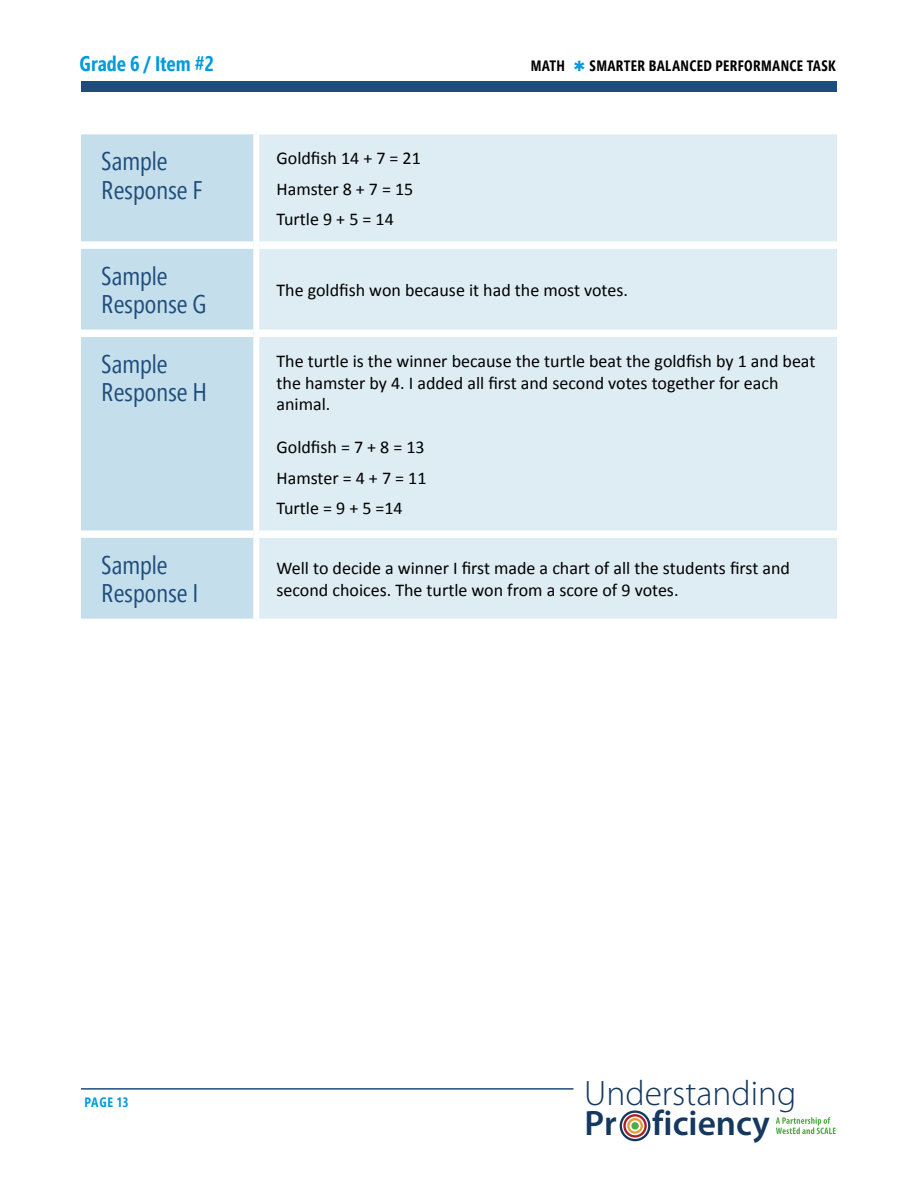
<style>
.page{position:relative;width:918px;height:1188px;background:#fff}
.page>*{position:absolute;margin:0;border:0;box-sizing:border-box;transform-origin:0 0}
.t1{font:300 35.4px "Myriad Pro";color:#143860}
.t2{font:600 35.4px "Myriad Pro";color:#143860}
.Table_H1_Left_Column{font:25.5px/28.5px "Segoe Pro Cond";color:#1e4c7b}
.t3{font:700 21px "Segoe Pro Cond";color:#009bdb}
.Table_body{font:18px/21.6px "Calibri";color:#000}
.Table_body_space_bef{font:18px/21.6px "Calibri";color:#000}
.t4{font:700 15px "Segoe Pro Cond";letter-spacing:.02em;color:#000}
.t5{font:700 13.5px "Segoe Pro Cond";letter-spacing:.05em;color:#009bdb}
.s1{color:#009bdb}
</style>
<div class="page">
<hr style="left:81px;top:1088px;width:492px;height:2px;background:#1e4c7b">
<svg style="left:776px;top:1117px;width:60px;height:17px"></svg>
<div style="left:620px;top:1110px;width:30px;height:31px;border:2px solid #143860;border-radius:50%"></div>
<div style="left:623px;top:1114px;width:24px;height:24px;border:2px solid #ad1f28;border-radius:50%"></div>
<div style="left:627px;top:1118px;width:16px;height:16px;border:2px solid #e49f39;border-radius:50%"></div>
<div style="left:631px;top:1122px;width:8px;height:8px;background:#52a947;border-radius:50%"></div>
<div style="left:81px;top:82px;width:756px;height:10px;background:#1e4c7b"></div>
<div style="left:81px;top:134px;width:172px;height:485px;background:#c4deeb"></div>
<div style="left:259px;top:134px;width:578px;height:485px;background:#deecf3"></div>
<div style="left:81px;top:241px;width:172px;height:8px;background:#fff"></div>
<div style="left:81px;top:330px;width:172px;height:7px;background:#fff"></div>
<div style="left:81px;top:530px;width:172px;height:8px;background:#fff"></div>
<div style="left:259px;top:241px;width:578px;height:8px;background:#fff"></div>
<div style="left:259px;top:330px;width:578px;height:7px;background:#fff"></div>
<div style="left:259px;top:530px;width:578px;height:8px;background:#fff"></div>
<p class="t3" style="left:80px;top:50px;width:136px">Grade 6 / Item #2</p>
<p class="t4" style="left:531px;top:56px;width:306px">MATH <span class="s1">✱</span> SMARTER BALANCED PERFORMANCE TASK</p>
<p class="Table_H1_Left_Column" style="left:101px;top:147px;width:103px">Sample<br>Response F</p>
<p class="Table_body" style="left:277px;top:148px;width:146px">Goldfish 14 + 7 = 21</p>
<p class="Table_body" style="left:277px;top:178px;width:138px">Hamster 8 + 7 = 15</p>
<p class="Table_body" style="left:277px;top:208px;width:119px">Turtle 9 + 5 = 14</p>
<p class="Table_H1_Left_Column" style="left:101px;top:262px;width:107px">Sample<br>Response G</p>
<p class="Table_body" style="left:277px;top:279px;width:353px">The goldfish won because it had the most votes.</p>
<p class="Table_H1_Left_Column" style="left:101px;top:350px;width:107px">Sample<br>Response H</p>
<p class="Table_body_space_bef" style="left:277px;top:350px;width:540px">The turtle is the winner because the turtle beat the goldfish by 1 and beat the hamster by 4. I added all first and second votes together for each animal.</p>
<p class="Table_body_space_bef" style="left:277px;top:437px;width:150px">Goldfish = 7 + 8 = 13</p>
<p class="Table_body" style="left:277px;top:467px;width:151px">Hamster = 4 + 7 = 11</p>
<p class="Table_body" style="left:277px;top:497px;width:128px">Turtle = 9 + 5 =14</p>
<p class="Table_H1_Left_Column" style="left:101px;top:551px;width:99px">Sample<br>Response I</p>
<p class="Table_body" style="left:277px;top:558px;width:515px">Well to decide a winner I first made a chart of all the students first and second choices. The turtle won from a score of 9 votes.</p>
<p class="t5" style="left:85px;top:1094px;width:45px">PAGE 13</p>
<h1 class="t1" style="left:584px;top:1072px;width:214px">Understanding</h1>
<h1 class="t2" style="left:584px;top:1100px;width:187px">Pr ficiency</h1>
</div>
